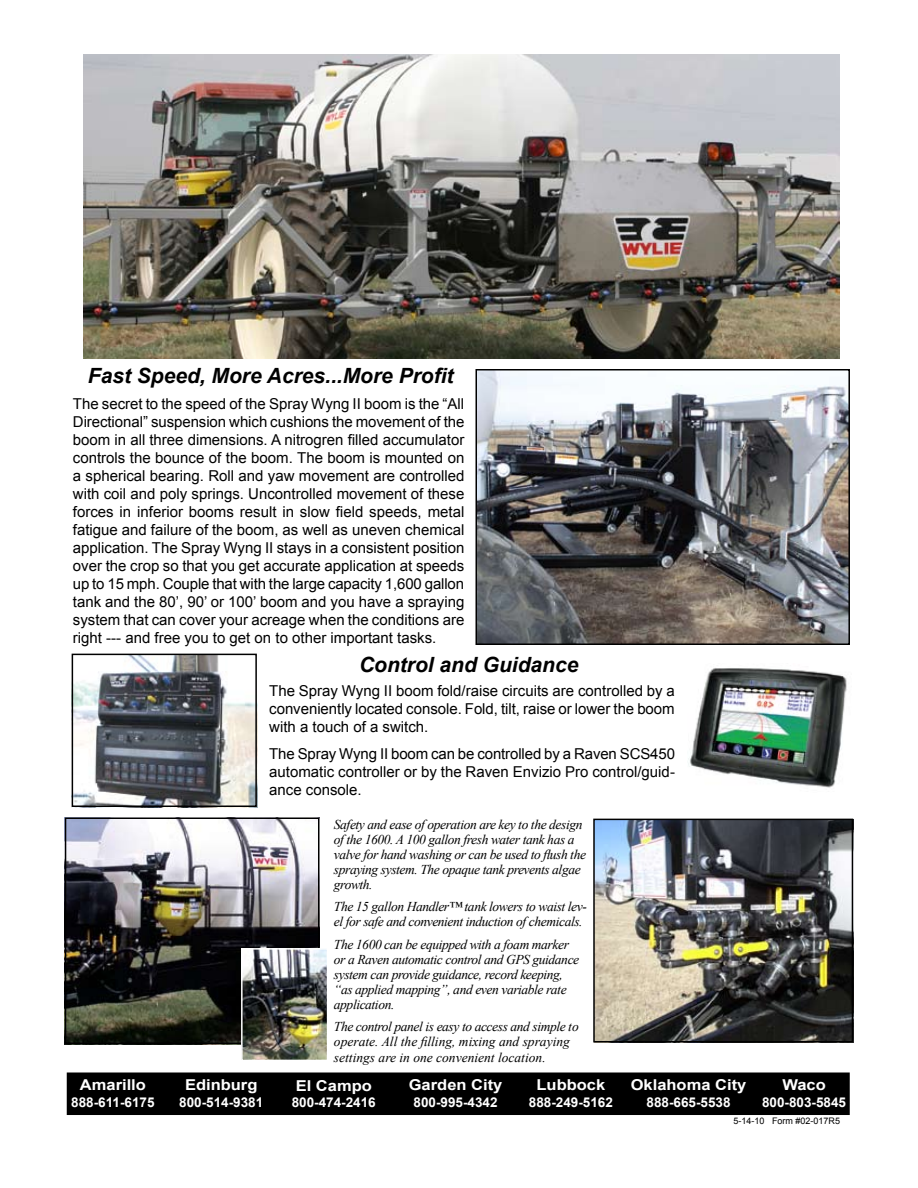
<style>
.page{position:relative;width:918px;height:1188px;background:#fff}
.page>*{position:absolute;margin:0;border:0;box-sizing:border-box;transform-origin:0 0}
.t1{font:italic 700 21px "Arial";color:#000}
.t2{font:15px/18px "Arial";color:#000;text-align:justify}
.t3{font:700 15px "Arial";color:#fff;scale:1.1 1}
.t4{font:italic 13.5px/15px "Times New Roman";letter-spacing:-.03em;color:#000}
.t5{font:italic 13.5px/15.6px "Times New Roman";color:#000}
.t6{font:700 13.5px "Arial";color:#fff}
.t7{font:9px "Arial";color:#000}
</style>
<div class="page">
<img style="left:65px;top:817px;width:254px;height:224px">
<div style="left:65px;top:818px;width:255px;height:226px;border:2px solid #000"></div>
<img style="left:479px;top:372px;width:368px;height:270px">
<div style="left:476px;top:369px;width:374px;height:276px;border:2px solid #000"></div>
<div style="left:68px;top:1074px;width:780px;height:40px;background:#000"></div>
<div style="left:67px;top:1072px;width:783px;height:43px;border:3px solid #000"></div>
<img style="left:83px;top:54px;width:756px;height:305px">
<img style="left:244px;top:951px;width:81px;height:107px">
<div style="left:241px;top:948px;width:87px;height:113px;border:2px solid #fff"></div>
<img style="left:594px;top:822px;width:259px;height:221px">
<img style="left:75px;top:657px;width:179px;height:147px">
<div style="left:72px;top:654px;width:185px;height:153px;border:2px solid #000"></div>
<img style="left:688px;top:668px;width:159px;height:120px">
<div style="left:593px;top:819px;width:260px;height:223px;border:2px solid #000"></div>
<h1 class="t1" style="left:88px;top:362px;width:367px">Fast Speed, More Acres...More Profit</h1>
<p class="t2" style="left:73px;top:395px;width:393px">The secret to the speed of the Spray Wyng II boom is the “All Directional” suspension which cushions the movement of the boom in all three dimensions. A nitrogren filled accumulator controls the bounce of the boom. The boom is mounted on a spherical bearing. Roll and yaw movement are controlled with coil and poly springs. Uncontrolled movement of these forces in inferior booms result in slow field speeds, metal fatigue and failure of the boom, as well as uneven chemical application. The Spray Wyng II stays in a consistent position over the crop so that you get accurate application at speeds up to 15 mph. Couple that with the large capacity 1,600 gallon tank and the 80’, 90’ or 100’ boom and you have a spraying system that can cover your acreage when the conditions are right --- and free you to get on to other important tasks.</p>
<h1 class="t1" style="left:359px;top:651px;width:221px">Control and Guidance</h1>
<p class="t2" style="left:269px;top:682px;width:407px">The Spray Wyng II boom fold/raise circuits are controlled by a conveniently located console. Fold, tilt, raise or lower the boom with a touch of a switch.</p>
<p class="t2" style="left:269px;top:745px;width:407px">The Spray Wyng II boom can be controlled by a Raven SCS450 automatic controller or by the Raven Envizio Pro control/guid&shy;ance console.</p>
<p class="t3" style="left:80px;top:1075px;width:62px">Amarillo</p>
<p class="t6" style="left:71px;top:1093px;width:85px">888-611-6175</p>
<p class="t3" style="left:185px;top:1075px;width:67px">Edinburg</p>
<p class="t6" style="left:179px;top:1093px;width:86px">800-514-9381</p>
<p class="t4" style="left:334px;top:816px;width:254px">Safety and ease of operation are key to the design of the 1600. A 100 gallon fresh water tank has a valve for hand washing or can be used to flush the spraying system. The opaque tank prevents algae growth.</p>
<p class="t4" style="left:334px;top:899px;width:254px">The 15 gallon Handler™ tank lowers to waist lev&shy;el for safe and convenient induction of chemicals.</p>
<p class="t4" style="left:334px;top:936px;width:247px">The 1600 can be equipped with a foam marker or a Raven automatic control and GPS guidance system can provide guidance, record keeping, “as applied mapping”, and even variable rate application.</p>
<p class="t5" style="left:334px;top:1018px;width:246px">The control panel is easy to access and simple to operate. All the filling, mixing and spraying settings are in one convenient location.</p>
<p class="t3" style="left:296px;top:1075px;width:71px">El Campo</p>
<p class="t6" style="left:292px;top:1093px;width:86px">800-474-2416</p>
<p class="t3" style="left:409px;top:1075px;width:87px">Garden City</p>
<p class="t6" style="left:414px;top:1093px;width:86px">800-995-4342</p>
<p class="t3" style="left:537px;top:1075px;width:64px">Lubbock</p>
<p class="t6" style="left:529px;top:1093px;width:86px">888-249-5162</p>
<p class="t3" style="left:631px;top:1075px;width:107px">Oklahoma City</p>
<p class="t6" style="left:647px;top:1093px;width:86px">888-665-5538</p>
<p class="t3" style="left:782px;top:1075px;width:41px">Waco</p>
<p class="t6" style="left:762px;top:1093px;width:86px">800-803-5845</p>
<p class="t7" style="left:734px;top:1115px;width:108px">5-14-10 Form #02-017R5</p>
</div>
